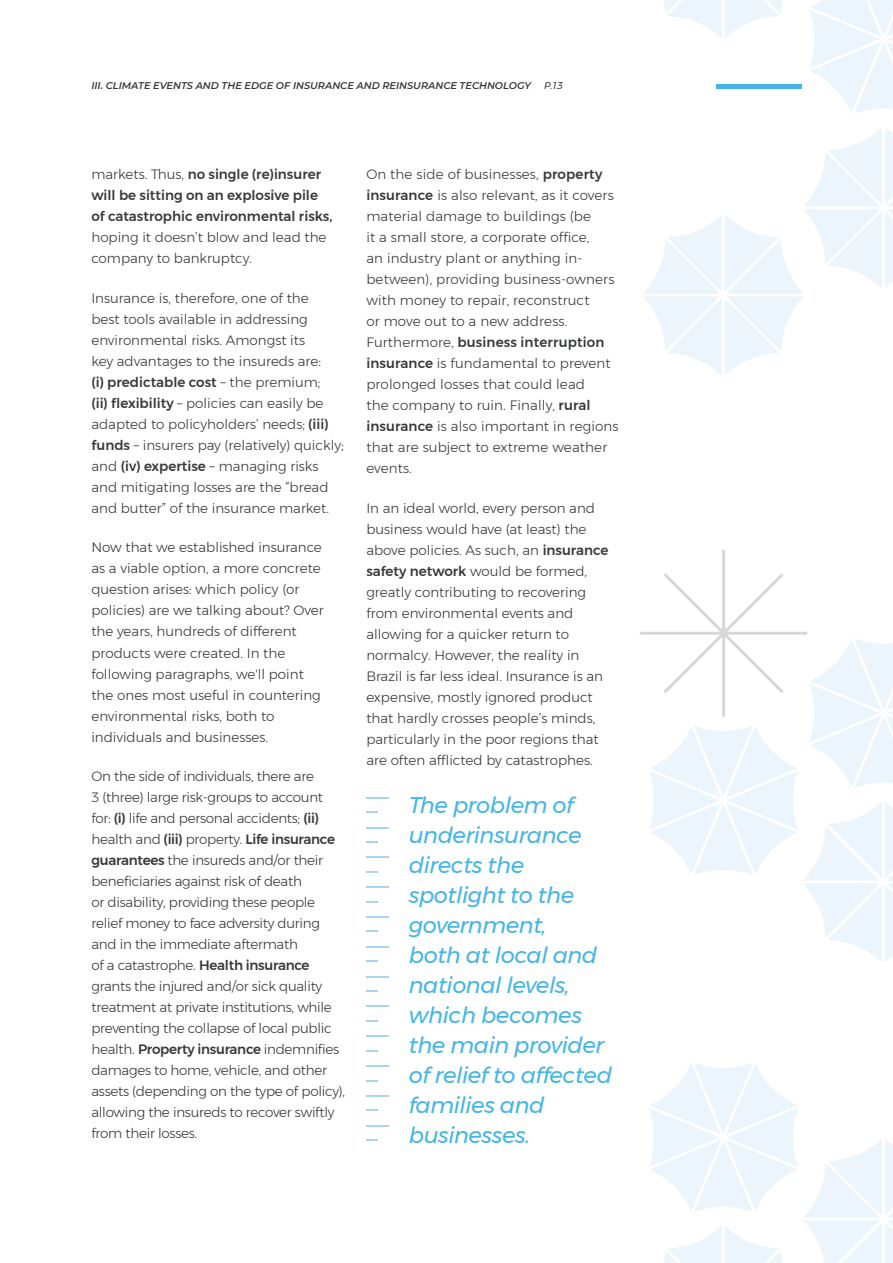
<style>
.page{position:relative;width:893px;height:1263px;background:#fff}
.page>*{position:absolute;margin:0;border:0;box-sizing:border-box;transform-origin:0 0}
.t1{font:italic 22.5px/30px "Montserrat";letter-spacing:-.02em;color:#43b5e5}
.t2{font:300 13.5px/21px "Montserrat";color:#363839}
.t3{font:300 13.5px/21px "Montserrat";letter-spacing:-.02em;color:#363839}
.t4{font:500 13.5px/21px "Montserrat";color:#363839}
.t5{font:italic 600 9.75px "Montserrat";color:#363839}
.t6{font:italic 9.75px "Montserrat";color:#363839}
.s1{font-weight:300}
.s2{font-weight:500}
</style>
<div class="page">
<div style="left:716px;top:84px;width:85px;height:5px;background:#43b5e5"></div>
<svg style="left:366px;top:797px;width:23px;height:1px"></svg>
<svg style="left:366px;top:811px;width:12px;height:2px"></svg>
<svg style="left:366px;top:827px;width:23px;height:1px"></svg>
<svg style="left:366px;top:841px;width:12px;height:2px"></svg>
<svg style="left:366px;top:857px;width:23px;height:1px"></svg>
<svg style="left:366px;top:871px;width:12px;height:1px"></svg>
<hr style="left:366px;top:886px;width:23px;height:2px;background:#a8d6f1">
<svg style="left:366px;top:901px;width:12px;height:1px"></svg>
<hr style="left:366px;top:916px;width:23px;height:2px;background:#a8d6f1">
<svg style="left:366px;top:946px;width:23px;height:1px"></svg>
<svg style="left:366px;top:960px;width:11px;height:2px"></svg>
<svg style="left:366px;top:976px;width:23px;height:1px"></svg>
<svg style="left:366px;top:990px;width:11px;height:2px"></svg>
<svg style="left:366px;top:1006px;width:23px;height:1px"></svg>
<svg style="left:366px;top:1020px;width:11px;height:2px"></svg>
<hr style="left:366px;top:1035px;width:23px;height:2px;background:#a8d6f1">
<hr style="left:366px;top:1065px;width:23px;height:2px;background:#a8d6f1">
<hr style="left:366px;top:1095px;width:23px;height:2px;background:#a8d6f1">
<svg style="left:366px;top:1109px;width:11px;height:2px"></svg>
<svg style="left:366px;top:1125px;width:23px;height:1px"></svg>
<svg style="left:366px;top:1139px;width:11px;height:2px"></svg>
<svg style="left:809px;top:0;width:84px;height:114px"></svg>
<svg style="left:643px;top:128px;width:250px;height:247px"></svg>
<svg style="left:649px;top:1063px;width:244px;height:200px"></svg>
<svg style="left:664px;top:0;width:119px;height:38px"></svg>
<svg style="left:640px;top:549px;width:253px;height:413px"></svg>
<p class="t5" style="left:91px;top:79px;width:441px">III. CLIMATE EVENTS AND THE EDGE OF INSURANCE AND REINSURANCE TECHNOLOGY</p>
<p class="t6" style="left:544px;top:78px;width:20px">P.13</p>
<p class="t4" style="left:91px;top:164px;width:242px"><span class="s1">markets. Thus,</span> no single (re)insurer will be sitting on an explosive pile of catastrophic environmental risks,</p>
<p class="t2" style="left:91px;top:226px;width:237px">hoping it doesn’t blow and lead the company to bankruptcy.</p>
<p class="t2" style="left:91px;top:287px;width:254px">Insurance is, therefore, one of the<br>best tools available in addressing environmental risks. Amongst its<br>key advantages to the insureds are:<br><span class="s2">(i) predictable cost</span> – the premium;<br><span class="s2">(ii) flexibility</span> – policies can easily be adapted to policyholders’ needs; <span class="s2">(iii) funds</span> – insurers pay (relatively) quickly; and <span class="s2">(iv) expertise</span> – managing risks and mitigating losses are the “bread and butter” of the insurance market.</p>
<p class="t2" style="left:91px;top:537px;width:234px">Now that we established insurance as a viable option, a more concrete question arises: which policy (or policies) are we talking about? Over the years, hundreds of different products were created. In the following paragraphs, we'll point the ones most useful in countering environmental risks, both to individuals and businesses.</p>
<p class="t3" style="left:91px;top:766px;width:255px">On the side of individuals, there are<br>3 (three) large risk-groups to account for: <span class="s2">(i)</span> life and personal accidents; <span class="s2">(ii) </span>health and <span class="s2">(iii)</span> property. <span class="s2">Life insurance guarantees</span> the insureds and/or their beneficiaries against risk of death<br>or disability, providing these people relief money to face adversity during and in the immediate aftermath<br>of a catastrophe. <span class="s2">Health insurance </span>grants the injured and/or sick quality treatment at private institutions, while preventing the collapse of local public health. <span class="s2">Property insurance</span> indemnifies damages to home, vehicle, and other assets (depending on the type of policy), allowing the insureds to recover swiftly from their losses.</p>
<p class="t2" style="left:366px;top:164px;width:254px">On the side of businesses, <span class="s2">property insurance</span> is also relevant, as it covers material damage to buildings (be<br>it a small store, a corporate office,<br>an industry plant or anything in&shy;between), providing business-owners with money to repair, reconstruct<br>or move out to a new address.<br>Furthermore, <span class="s2">business interruption insurance</span> is fundamental to prevent prolonged losses that could lead<br>the company to ruin. Finally, <span class="s2">rural insurance</span> is also important in regions that are subject to extreme weather events.</p>
<p class="t2" style="left:366px;top:497px;width:244px">In an ideal world, every person and business would have (at least) the above policies. As such, an <span class="s2">insurance safety network</span> would be formed, greatly contributing to recovering from environmental events and allowing for a quicker return to normalcy. However, the reality in Brazil is far less ideal. Insurance is an expensive, mostly ignored product that hardly crosses people’s minds, particularly in the poor regions that are often afflicted by catastrophes.</p>
<h1 class="t1" style="left:409px;top:790px;width:205px">The problem of underinsurance directs the spotlight to the government,<br>both at local and national levels, which becomes the main provider of relief to affected families and businesses.</h1>
</div>
